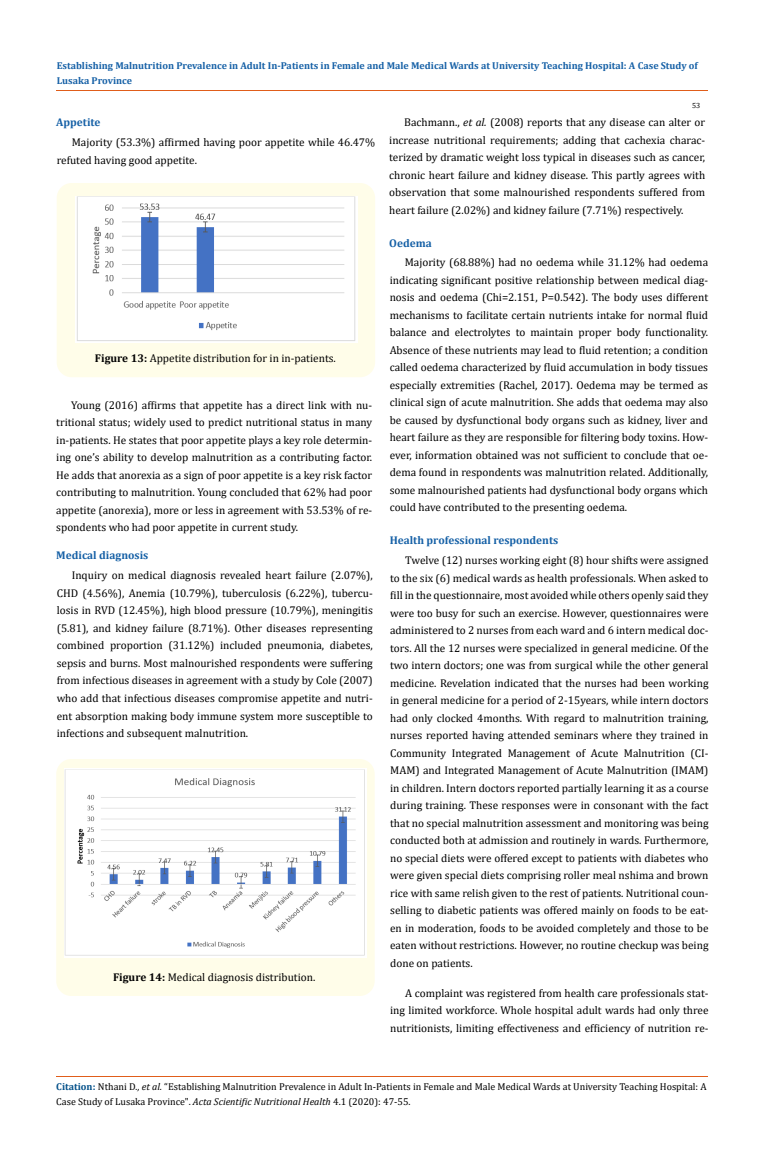
<style>
.page{position:relative;width:764px;height:1170px;background:#fff}
.page>*{position:absolute;margin:0;border:0;box-sizing:border-box;transform-origin:0 0}
.t1{font:11.25px/17.5px "Cambria";color:#000;text-align:justify}
.t2{font:700 11.25px "Cambria";color:#1560a6}
.t3{font:10px/15px "Cambria";color:#000}
.t4{font:700 10px/15px "Cambria";color:#1560a6}
.t5{font:7.5px "Cambria";color:#000}
.s1{font-weight:700}
.s2{font-style:italic}
.s3{font-weight:700;color:#035089}
</style>
<div class="page">
<hr style="left:56px;top:91px;width:651px;height:1px;background:#e05d1a">
<div style="left:57px;top:183px;width:318px;height:194px;background:#fffde9;border-radius:15px"></div>
<img style="left:76px;top:197px;width:281px;height:145px">
<div style="left:56px;top:759px;width:319px;height:237px;background:#fffde9;border-radius:15px"></div>
<img style="left:64px;top:769px;width:303px;height:189px">
<hr style="left:56px;top:1077px;width:651px;height:1px;background:#e05d1a">
<p class="t4" style="left:57px;top:58px;width:642px">Establishing Malnutrition Prevalence in Adult In-Patients in Female and Male Medical Wards at University Teaching Hospital: A Case Study of<br>Lusaka Province</p>
<p class="t2" style="left:56px;top:114px;width:46px">Appetite</p>
<p class="t1" style="left:57px;top:134px;width:320px;text-indent:15px">Majority (53.3%) affirmed having poor appetite while 46.47% refuted having good appetite.</p>
<p class="t1" style="left:95px;top:349px;width:242px"><span class="s1">Figure 13:</span> Appetite distribution for in in-patients.</p>
<p class="t1" style="left:56px;top:396px;width:317px;text-indent:15px">Young (2016) affirms that appetite has a direct link with nu&shy;tritional status; widely used to predict nutritional status in many in-patients. He states that poor appetite plays a key role determin&shy;ing one’s ability to develop malnutrition as a contributing factor.<br>He adds that anorexia as a sign of poor appetite is a key risk factor contributing to malnutrition. Young concluded that 62% had poor appetite (anorexia), more or less in agreement with 53.53% of re&shy;spondents who had poor appetite in current study.</p>
<p class="t1" style="left:57px;top:567px;width:318px;text-indent:15px">Inquiry on medical diagnosis revealed heart failure (2.07%), CHD (4.56%), Anemia (10.79%), tuberculosis (6.22%), tubercu&shy;losis in RVD (12.45%), high blood pressure (10.79%), meningitis (5.81), and kidney failure (8.71%). Other diseases representing combined proportion (31.12%) included pneumonia, diabetes, sepsis and burns. Most malnourished respondents were suffering from infectious diseases in agreement with a study by Cole (2007) who add that infectious diseases compromise appetite and nutri&shy;ent absorption making body immune system more susceptible to infections and subsequent malnutrition.</p>
<p class="t2" style="left:56px;top:548px;width:94px">Medical diagnosis</p>
<p class="t1" style="left:113px;top:968px;width:204px"><span class="s1">Figure 14:</span> Medical diagnosis distribution.</p>
<p class="t5" style="left:692px;top:101px;width:10px">53</p>
<p class="t1" style="left:389px;top:114px;width:317px;text-indent:15px">Bachmann., <span class="s2">et al.</span> (2008) reports that any disease can alter or increase nutritional requirements; adding that cachexia charac&shy;terized by dramatic weight loss typical in diseases such as cancer, chronic heart failure and kidney disease. This partly agrees with observation that some malnourished respondents suffered from heart failure (2.02%) and kidney failure (7.71%) respectively.</p>
<p class="t2" style="left:389px;top:236px;width:44px">Oedema</p>
<p class="t1" style="left:390px;top:254px;width:320px;text-indent:15px">Majority (68.88%) had no oedema while 31.12% had oedema indicating significant positive relationship between medical diag&shy;nosis and oedema (Chi=2.151, P=0.542). The body uses different mechanisms to facilitate certain nutrients intake for normal fluid balance and electrolytes to maintain proper body functionality.<br>Absence of these nutrients may lead to fluid retention; a condition called oedema characterized by fluid accumulation in body tissues especially extremities (Rachel, 2017). Oedema may be termed as clinical sign of acute malnutrition. She adds that oedema may also be caused by dysfunctional body organs such as kidney, liver and heart failure as they are responsible for filtering body toxins. How&shy;ever, information obtained was not sufficient to conclude that oe&shy;dema found in respondents was malnutrition related. Additionally, some malnourished patients had dysfunctional body organs which could have contributed to the presenting oedema.</p>
<p class="t2" style="left:390px;top:532px;width:170px">Health professional respondents</p>
<p class="t1" style="left:390px;top:552px;width:320px;text-indent:15px">Twelve (12) nurses working eight (8) hour shifts were assigned to the six (6) medical wards as health professionals. When asked to fill in the questionnaire, most avoided while others openly said they were too busy for such an exercise. However, questionnaires were administered to 2 nurses from each ward and 6 intern medical doc&shy;tors. All the 12 nurses were specialized in general medicine. Of the two intern doctors; one was from surgical while the other general medicine. Revelation indicated that the nurses had been working in general medicine for a period of 2-15years, while intern doctors had only clocked 4months. With regard to malnutrition training, nurses reported having attended seminars where they trained in Community Integrated Management of Acute Malnutrition (CI-MAM) and Integrated Management of Acute Malnutrition (IMAM) in children. Intern doctors reported partially learning it as a course during training. These responses were in consonant with the fact that no special malnutrition assessment and monitoring was being conducted both at admission and routinely in wards. Furthermore, no special diets were offered except to patients with diabetes who were given special diets comprising roller meal nshima and brown rice with same relish given to the rest of patients. Nutritional coun&shy;selling to diabetic patients was offered mainly on foods to be eat&shy;en in moderation, foods to be avoided completely and those to be eaten without restrictions. However, no routine checkup was being done on patients.</p>
<p class="t1" style="left:390px;top:984px;width:320px;text-indent:15px">A complaint was registered from health care professionals stat&shy;ing limited workforce. Whole hospital adult wards had only three nutritionists, limiting effectiveness and efficiency of nutrition re-</p>
<p class="t3" style="left:56px;top:1079px;width:652px"><span class="s3">Citation:</span> Nthani D<span class="s2">., et al.</span> “Establishing Malnutrition Prevalence in Adult In-Patients in Female and Male Medical Wards at University Teaching Hospital: A<br>Case Study of Lusaka Province". <span class="s2">Acta Scientific Nutritional Health</span> 4.1 (2020): 47-55.</p>
</div>
